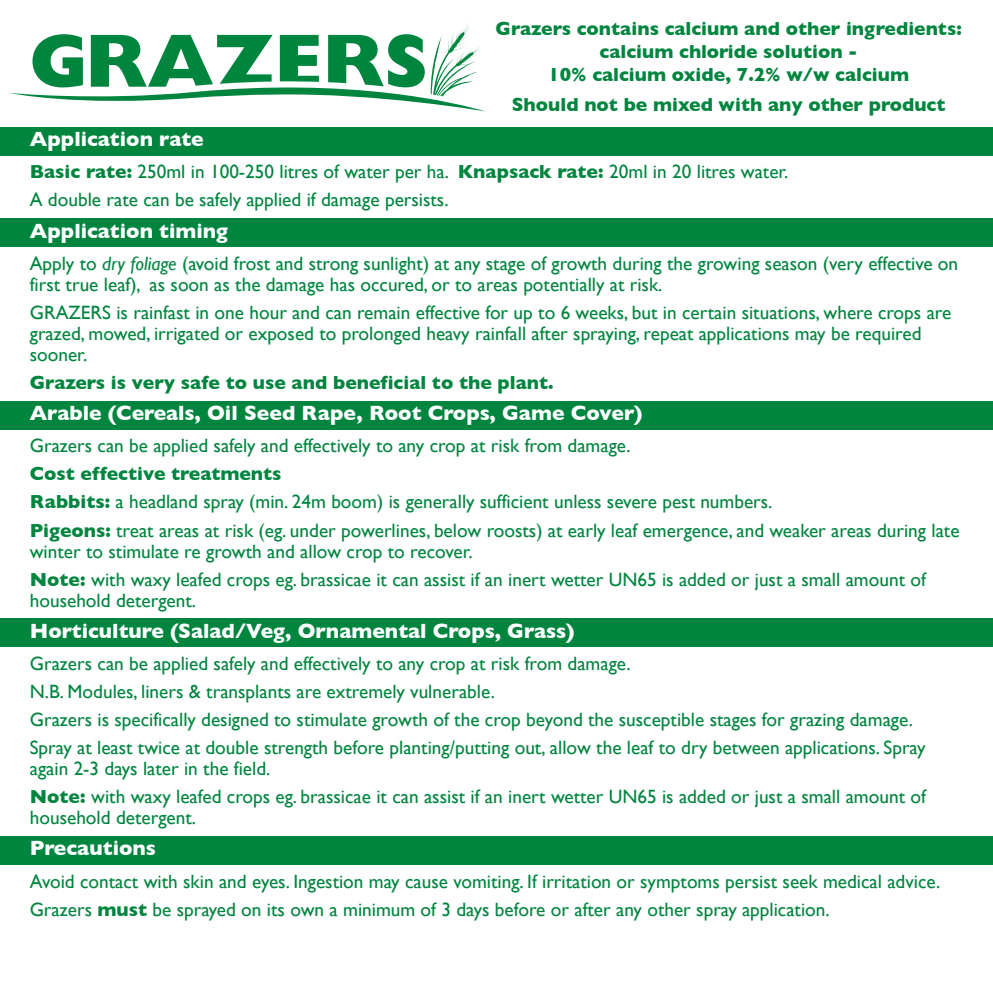
<style>
.page{position:relative;width:993px;height:993px;background:#fff}
.page>*{position:absolute;margin:0;border:0;box-sizing:border-box;transform-origin:0 0}
.t1{font:700 21px "Gill Sans";color:#fff}
.t2{font:19.25px/28px "Gill Sans";color:#00853f}
.t3{font:700 19.25px/22.8px "Gill Sans";color:#00853f;text-align:center}
.s1{font-weight:700}
.s2{font-style:italic}
</style>
<div class="page">
<div style="left:0;top:835px;width:992px;height:29px;background:#00853f"></div>
<div style="left:0;top:127px;width:992px;height:28px;background:#00853f"></div>
<div style="left:0;top:218px;width:992px;height:28px;background:#00853f"></div>
<div style="left:0;top:401px;width:992px;height:28px;background:#00853f"></div>
<div style="left:0;top:618px;width:992px;height:28px;background:#00853f"></div>
<svg style="left:9px;top:23px;width:475px;height:88px"></svg>
<p class="t1" style="left:30px;top:127px;width:175px">Application rate</p>
<p class="t3" style="left:495px;top:17px;width:467px">Grazers contains calcium and other ingredients: calcium chloride solution -<br>10% calcium oxide, 7.2% w/w calcium</p>
<p class="t3" style="left:511px;top:93px;width:435px">Should not be mixed with any other product</p>
<p class="t2" style="left:30px;top:158px;width:760px"><span class="s1">Basic rate:</span> 250ml in 100-250 litres of water per ha. <span class="s1">Knapsack rate:</span> 20ml in 20 litres water.<br>A double rate can be safely applied if damage persists.</p>
<p class="t1" style="left:30px;top:218px;width:200px">Application timing</p>
<p class="t2" style="left:30px;top:252px;width:929px;line-height:21px">Apply to <span class="s2">dry foliage</span> (avoid frost and strong sunlight) at any stage of growth during the growing season (very effective on first true leaf), as soon as the damage has occured, or to areas potentially at risk.</p>
<p class="t2" style="left:30px;top:301px;width:922px;line-height:21px">GRAZERS is rainfast in one hour and can remain effective for up to 6 weeks, but in certain situations, where crops are grazed, mowed, irrigated or exposed to prolonged heavy rainfall after spraying, repeat applications may be required sooner.</p>
<p class="t3" style="left:30px;top:371px;width:525px">Grazers is very safe to use and beneficial to the plant.</p>
<p class="t1" style="left:30px;top:401px;width:614px">Arable (Cereals, Oil Seed Rape, Root Crops, Game Cover)</p>
<p class="t2" style="left:30px;top:431px;width:602px">Grazers can be applied safely and effectively to any crop at risk from damage.</p>
<p class="t2" style="left:30px;top:459px;width:931px"><span class="s1">Cost effective treatments<br>Rabbits:</span> a headland spray (min. 24m boom) is generally sufficient unless severe pest numbers.<br><span class="s1">Pigeons:</span> treat areas at risk (eg. under powerlines, below roosts) at early leaf emergence, and weaker areas during late</p>
<p class="t2" style="left:30px;top:536px;width:897px">winter to stimulate re growth and allow crop to recover.<br><span class="s1">Note:</span> with waxy leafed crops eg. brassicae it can assist if an inert wetter UN65 is added or just a small amount of</p>
<p class="t2" style="left:30px;top:585px;width:168px">household detergent.</p>
<p class="t1" style="left:30px;top:618px;width:546px">Horticulture (Salad/Veg, Ornamental Crops, Grass)</p>
<p class="t2" style="left:30px;top:649px;width:896px">Grazers can be applied safely and effectively to any crop at risk from damage.<br>N.B. Modules, liners &amp; transplants are extremely vulnerable.<br>Grazers is specifically designed to stimulate growth of the crop beyond the susceptible stages for grazing damage.<br>Spray at least twice at double strength before planting/putting out, allow the leaf to dry between applications. Spray</p>
<p class="t2" style="left:30px;top:754px;width:897px">again 2-3 days later in the field.<br><span class="s1">Note:</span> with waxy leafed crops eg. brassicae it can assist if an inert wetter UN65 is added or just a small amount of</p>
<p class="t2" style="left:30px;top:803px;width:168px">household detergent.</p>
<p class="t1" style="left:30px;top:835px;width:128px">Precautions</p>
<p class="t2" style="left:30px;top:867px;width:911px">Avoid contact with skin and eyes. Ingestion may cause vomiting. If irritation or symptoms persist seek medical advice.<br>Grazers <span class="s1">must</span> be sprayed on its own a minimum of 3 days before or after any other spray application.</p>
</div>
